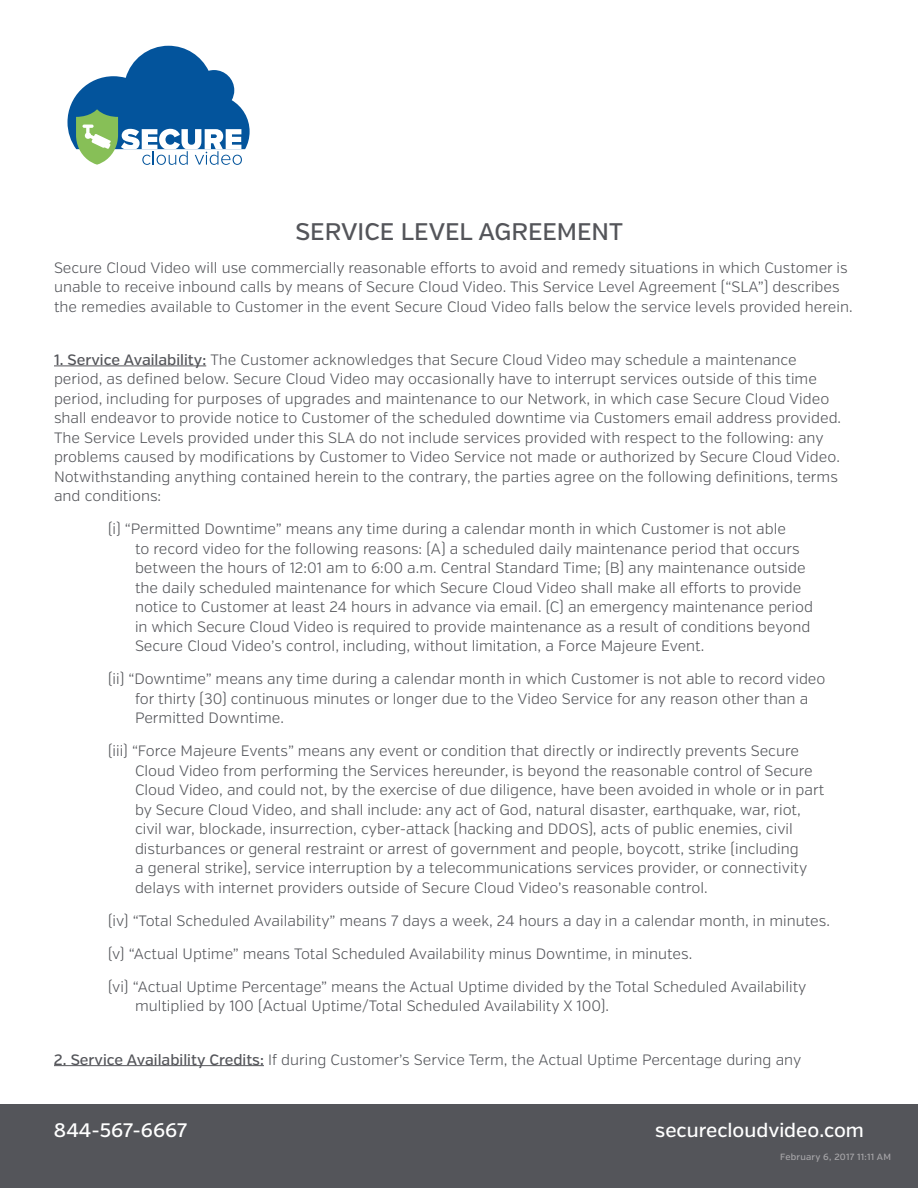
<style>
.page{position:relative;width:918px;height:1188px;background:#fff}
.page>*{position:absolute;margin:0;border:0;box-sizing:border-box;transform-origin:0 0}
.t1{font:500 24px "So Tel Voice";color:#54555a}
.t2{font:500 19.5px "So Tel Voice";color:#fff}
.t3{font:300 15px/19.5px "So Tel Voice";color:#54555a}
.t4{font:500 9px "So Tel Voice";letter-spacing:.025em;color:#a7a6a9}
.s1{font-weight:500}
</style>
<div class="page">
<div style="left:0;top:1104px;width:918px;height:84px;background:#54555a"></div>
<svg style="left:67px;top:46px;width:183px;height:119px"></svg>
<hr style="left:54px;top:366px;width:152px;height:1px;background:#54555a">
<hr style="left:54px;top:1065px;width:210px;height:1px;background:#54555a">
<h1 class="t1" style="left:296px;top:217px;width:329px">SERVICE LEVEL AGREEMENT</h1>
<p class="t3" style="left:54px;top:258px;width:800px">Secure Cloud Video will use commercially reasonable efforts to avoid and remedy situations in which Customer is unable to receive inbound calls by means of Secure Cloud Video. This Service Level Agreement (“SLA”) describes the remedies available to Customer in the event Secure Cloud Video falls below the service levels provided herein.</p>
<p class="t3" style="left:54px;top:350px;width:789px"><span class="s1">1. Service Availability:</span> The Customer acknowledges that Secure Cloud Video may schedule a maintenance period, as defined below. Secure Cloud Video may occasionally have to interrupt services outside of this time period, including for purposes of upgrades and maintenance to our Network, in which case Secure Cloud Video shall endeavor to provide notice to Customer of the scheduled downtime via Customers email address provided.<br>The Service Levels provided under this SLA do not include services provided with respect to the following: any problems caused by modifications by Customer to Video Service not made or authorized by Secure Cloud Video.<br>Notwithstanding anything contained herein to the contrary, the parties agree on the following definitions, terms and conditions:</p>
<p class="t3" style="left:135px;top:520px;width:680px;text-indent:-27px">(i) “Permitted Downtime” means any time during a calendar month in which Customer is not able<br>to record video for the following reasons: (A) a scheduled daily maintenance period that occurs between the hours of 12:01 am to 6:00 a.m. Central Standard Time; (B) any maintenance outside the daily scheduled maintenance for which Secure Cloud Video shall make all efforts to provide notice to Customer at least 24 hours in advance via email. (C) an emergency maintenance period in which Secure Cloud Video is required to provide maintenance as a result of conditions beyond Secure Cloud Video’s control, including, without limitation, a Force Majeure Event.</p>
<p class="t3" style="left:135px;top:670px;width:692px;text-indent:-27px">(ii) “Downtime” means any time during a calendar month in which Customer is not able to record video for thirty (30) continuous minutes or longer due to the Video Service for any reason other than a<br>Permitted Downtime.</p>
<p class="t3" style="left:135px;top:742px;width:691px;text-indent:-27px">(iii) “Force Majeure Events” means any event or condition that directly or indirectly prevents Secure Cloud Video from performing the Services hereunder, is beyond the reasonable control of Secure Cloud Video, and could not, by the exercise of due diligence, have been avoided in whole or in part by Secure Cloud Video, and shall include: any act of God, natural disaster, earthquake, war, riot, civil war, blockade, insurrection, cyber-attack (hacking and DDOS), acts of public enemies, civil disturbances or general restraint or arrest of government and people, boycott, strike (including<br>a general strike), service interruption by a telecommunications services provider, or connectivity delays with internet providers outside of Secure Cloud Video’s reasonable control.</p>
<p class="t3" style="left:108px;top:911px;width:724px">(iv) “Total Scheduled Availability” means 7 days a week, 24 hours a day in a calendar month, in minutes.</p>
<p class="t3" style="left:108px;top:944px;width:586px">(v) “Actual Uptime” means Total Scheduled Availability minus Downtime, in minutes.</p>
<p class="t3" style="left:135px;top:977px;width:673px;text-indent:-27px">(vi) “Actual Uptime Percentage” means the Actual Uptime divided by the Total Scheduled Availability multiplied by 100 (Actual Uptime/Total Scheduled Availability X 100).</p>
<p class="t3" style="left:54px;top:1050px;width:749px"><span class="s1">2. Service Availability Credits:</span> If during Customer’s Service Term, the Actual Uptime Percentage during any</p>
<h2 class="t2" style="left:54px;top:1119px;width:135px">844-567-6667</h2>
<h2 class="t2" style="left:655px;top:1119px;width:210px">securecloudvideo.com</h2>
<p class="t4" style="left:780px;top:1151px;width:112px">February 6, 2017 11:11 AM</p>
</div>
